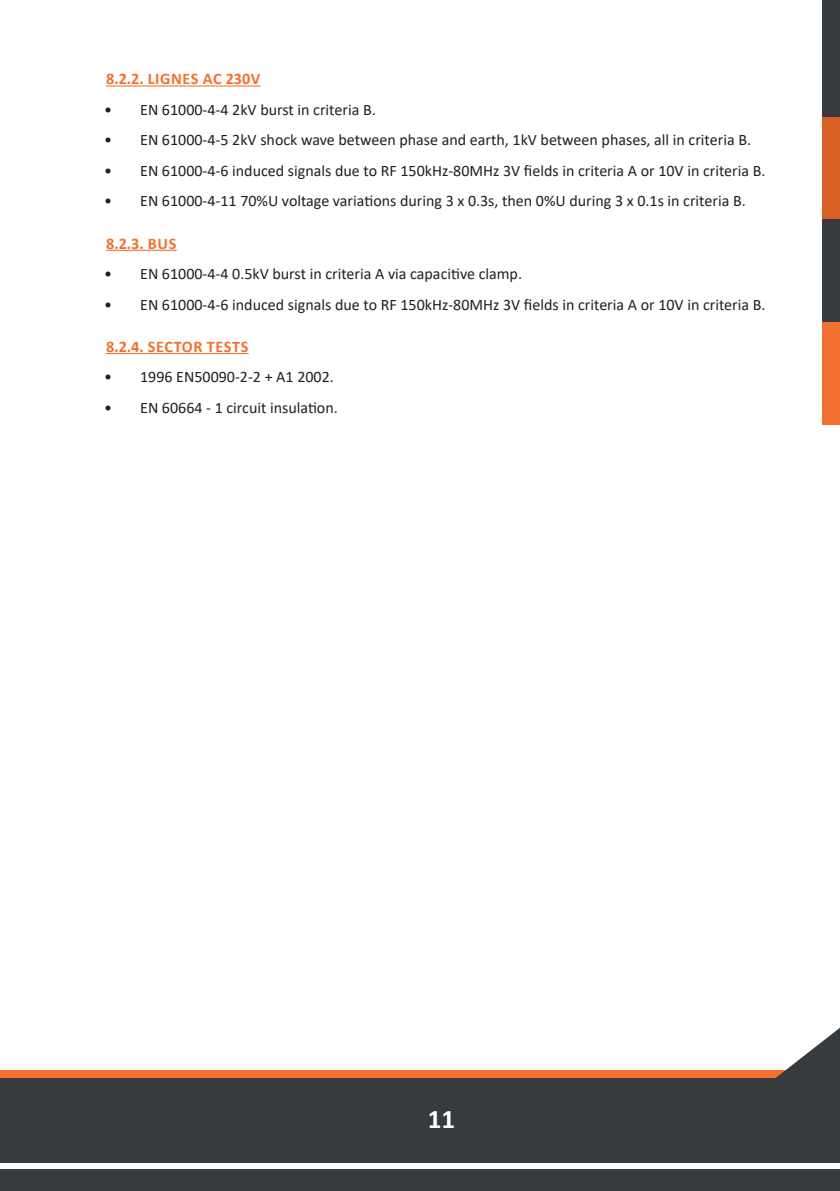
<style>
.page{position:relative;width:840px;height:1191px;background:#fff}
.page>*{position:absolute;margin:0;border:0;box-sizing:border-box;transform-origin:0 0}
.t1{font:700 27px "Calibri";color:#fff}
.Titre_3{font:700 16.2px "Calibri";letter-spacing:.035em;color:#f37130}
.t2{font:16px "Calibri";color:#231f20}
</style>
<div class="page">
<div style="left:822px;top:0;width:17px;height:118px;background:#373b3d"></div>
<div style="left:822px;top:118px;width:17px;height:102px;background:#da6126"></div>
<div style="left:822px;top:220px;width:17px;height:102px;background:#373b3d"></div>
<div style="left:822px;top:322px;width:17px;height:102px;background:#f37130"></div>
<div style="left:0;top:1078px;width:839px;height:113px;background:#373b3d"></div>
<div style="left:0;top:1070px;width:839px;height:8px;background:#f37130"></div>
<hr style="left:106px;top:85px;width:154px;height:2px;background:#f37130">
<hr style="left:106px;top:250px;width:71px;height:1px;background:#f37130">
<hr style="left:106px;top:353px;width:142px;height:1px;background:#f37130">
<svg style="left:760px;top:1028px;width:79px;height:141px"></svg>
<div style="left:0;top:1162px;width:839px;height:6px;background:#fff"></div>
<p class="Titre_3" style="left:106px;top:67px;width:155px">8.2.2. LIGNES AC 230V</p>
<p class="t2" style="left:104px;top:98px;width:273px">• EN 61000-4-4 2kV burst in criteria B.</p>
<p class="t2" style="left:104px;top:129px;width:648px">• EN 61000-4-5 2kV shock wave between phase and earth, 1kV between phases, all in criteria B.</p>
<p class="t2" style="left:104px;top:159px;width:662px">• EN 61000-4-6 induced signals due to RF 150kHz-80MHz 3V fields in criteria A or 10V in criteria B.</p>
<p class="t2" style="left:104px;top:190px;width:642px">• EN 61000-4-11 70%U voltage variations during 3 x 0.3s, then 0%U during 3 x 0.1s in criteria B.</p>
<p class="Titre_3" style="left:106px;top:232px;width:72px">8.2.3. BUS</p>
<p class="t2" style="left:104px;top:263px;width:419px">• EN 61000-4-4 0.5kV burst in criteria A via capacitive clamp.</p>
<p class="t2" style="left:104px;top:293px;width:662px">• EN 61000-4-6 induced signals due to RF 150kHz-80MHz 3V fields in criteria A or 10V in criteria B.</p>
<p class="Titre_3" style="left:106px;top:335px;width:144px">8.2.4. SECTOR TESTS</p>
<p class="t2" style="left:104px;top:366px;width:231px">• 1996 EN50090-2-2 + A1 2002.</p>
<p class="t2" style="left:104px;top:396px;width:235px">• EN 60664 - 1 circuit insulation.</p>
<p class="t1" style="left:427px;top:1099px;width:29px">11</p>
</div>
